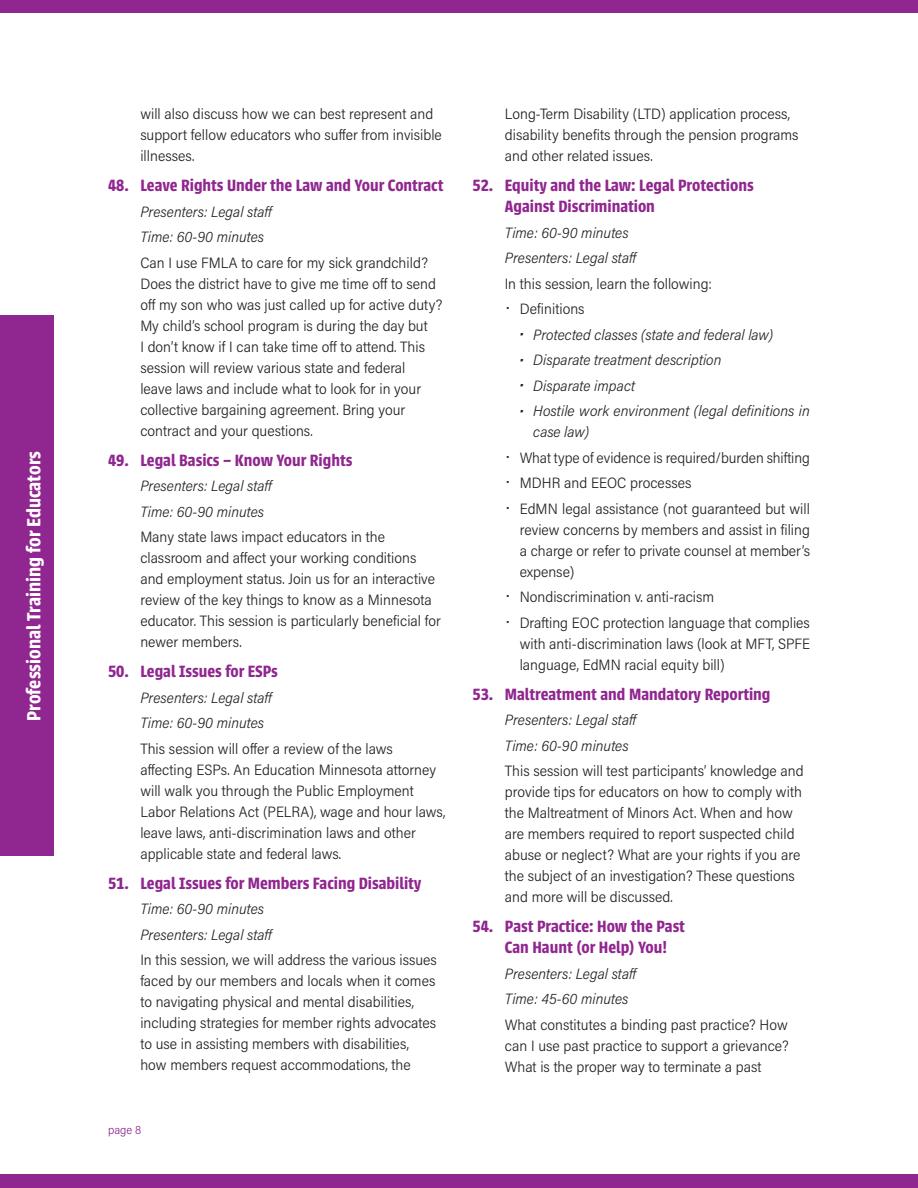
<style>
.page{position:relative;width:918px;height:1188px;background:#fff}
.page>*{position:absolute;margin:0;border:0;box-sizing:border-box;transform-origin:0 0}
.t1{font:600 21px "Urbana";color:#fff}
.t2{font:600 18px/21px "Urbana";color:#90268f}
._2C_Session_Text{font:300 15px/21px "Acumin Pro Semi Cond";color:#231f20}
._2C_Session_Details{font:italic 300 15px/21px "Acumin Pro Semi Cond";color:#231f20}
.t3{font:300 12px "Acumin Pro Semi Cond";color:#90268f}
</style>
<div class="page">
<div style="left:0;top:316px;width:54px;height:540px;background:#90268f"></div>
<div style="left:0;top:0;width:918px;height:14px;background:#90268f"></div>
<div style="left:0;top:1174px;width:918px;height:14px;background:#90268f"></div>
<h1 class="t1" style="left:22px;top:721px;width:271px;rotate:-90deg">Professional Training for Educators</h1>
<p class="_2C_Session_Text" style="left:140px;top:103px;width:303px">will also discuss how we can best represent and support fellow educators who suffer from invisible illnesses.</p>
<p class="t2" style="left:108px;top:175px;width:337px">48. Leave Rights Under the Law and Your Contract</p>
<p class="_2C_Session_Details" style="left:140px;top:200px;width:133px">Presenters: Legal staff</p>
<p class="_2C_Session_Details" style="left:140px;top:226px;width:125px">Time: 60-90 minutes</p>
<p class="_2C_Session_Text" style="left:140px;top:251px;width:304px">Can I use FMLA to care for my sick grandchild?<br>Does the district have to give me time off to send off my son who was just called up for active duty?<br>My child’s school program is during the day but<br>I don’t know if I can take time off to attend. This session will review various state and federal<br>leave laws and include what to look for in your collective bargaining agreement. Bring your contract and your questions.</p>
<p class="t2" style="left:108px;top:450px;width:246px">49. Legal Basics – Know Your Rights</p>
<p class="_2C_Session_Details" style="left:140px;top:475px;width:133px">Presenters: Legal staff</p>
<p class="_2C_Session_Details" style="left:140px;top:500px;width:125px">Time: 60-90 minutes</p>
<p class="_2C_Session_Text" style="left:140px;top:526px;width:302px">Many state laws impact educators in the classroom and affect your working conditions and employment status. Join us for an interactive review of the key things to know as a Minnesota educator. This session is particularly beneficial for newer members.</p>
<p class="t2" style="left:108px;top:661px;width:171px">50. Legal Issues for ESPs</p>
<p class="_2C_Session_Details" style="left:140px;top:686px;width:133px">Presenters: Legal staff</p>
<p class="_2C_Session_Details" style="left:140px;top:712px;width:125px">Time: 60-90 minutes</p>
<p class="_2C_Session_Text" style="left:140px;top:737px;width:306px">This session will offer a review of the laws affecting ESPs. An Education Minnesota attorney will walk you through the Public Employment Labor Relations Act (PELRA), wage and hour laws, leave laws, anti-discrimination laws and other applicable state and federal laws.</p>
<p class="t2" style="left:108px;top:873px;width:315px">51. Legal Issues for Members Facing Disability</p>
<p class="_2C_Session_Details" style="left:140px;top:898px;width:125px">Time: 60-90 minutes</p>
<p class="_2C_Session_Details" style="left:140px;top:923px;width:133px">Presenters: Legal staff</p>
<p class="_2C_Session_Text" style="left:140px;top:949px;width:298px">In this session, we will address the various issues faced by our members and locals when it comes to navigating physical and mental disabilities, including strategies for member rights advocates to use in assisting members with disabilities, how members request accommodations, the</p>
<p class="t3" style="left:108px;top:1122px;width:35px">page 8</p>
<p class="_2C_Session_Text" style="left:505px;top:103px;width:295px">Long-Term Disability (LTD) application process, disability benefits through the pension programs and other related issues.</p>
<p class="t2" style="left:505px;top:175px;width:250px;text-indent:-32px">52. Equity and the Law: Legal Protections<br>Against Discrimination</p>
<p class="_2C_Session_Details" style="left:505px;top:221px;width:125px">Time: 60-90 minutes</p>
<p class="_2C_Session_Details" style="left:505px;top:247px;width:133px">Presenters: Legal staff</p>
<p class="_2C_Session_Text" style="left:505px;top:272px;width:209px">In this session, learn the following:</p>
<p class="_2C_Session_Text" style="left:506px;top:298px;width:80px"><sup>•</sup> Definitions</p>
<p class="_2C_Session_Details" style="left:520px;top:323px;width:255px">• Protected classes (state and federal law)</p>
<p class="_2C_Session_Details" style="left:520px;top:349px;width:203px">• Disparate treatment description</p>
<p class="_2C_Session_Details" style="left:520px;top:374px;width:117px">• Disparate impact</p>
<p class="_2C_Session_Details" style="left:533px;top:400px;width:278px;text-indent:-14px">• Hostile work environment (legal definitions in case law)</p>
<p class="_2C_Session_Text" style="left:506px;top:446px;width:305px"><sup>•</sup> What type of evidence is required/burden shifting</p>
<p class="_2C_Session_Text" style="left:506px;top:472px;width:187px"><sup>•</sup> MDHR and EEOC processes</p>
<p class="_2C_Session_Text" style="left:520px;top:497px;width:292px;text-align:justify;text-indent:-14px"><sup>•</sup> EdMN legal assistance (not guaranteed but will review concerns by members and assist in filing a charge or refer to private counsel at member’s expense)</p>
<p class="_2C_Session_Text" style="left:506px;top:586px;width:210px"><sup>•</sup> Nondiscrimination v. anti-racism</p>
<p class="_2C_Session_Text" style="left:520px;top:611px;width:292px;text-align:justify;text-indent:-14px"><sup>•</sup> Drafting EOC protection language that complies with anti-discrimination laws (look at MFT, SPFE language, EdMN racial equity bill)</p>
<p class="t2" style="left:472px;top:684px;width:300px">53. Maltreatment and Mandatory Reporting</p>
<p class="_2C_Session_Details" style="left:505px;top:709px;width:133px">Presenters: Legal staff</p>
<p class="_2C_Session_Details" style="left:505px;top:734px;width:125px">Time: 60-90 minutes</p>
<p class="_2C_Session_Text" style="left:505px;top:760px;width:300px">This session will test participants’ knowledge and provide tips for educators on how to comply with the Maltreatment of Minors Act. When and how are members required to report suspected child abuse or neglect? What are your rights if you are the subject of an investigation? These questions and more will be discussed.</p>
<p class="t2" style="left:505px;top:916px;width:182px;text-indent:-32px">54. Past Practice: How the Past<br>Can Haunt (or Help) You!</p>
<p class="_2C_Session_Details" style="left:505px;top:962px;width:133px">Presenters: Legal staff</p>
<p class="_2C_Session_Details" style="left:505px;top:988px;width:125px">Time: 45-60 minutes</p>
<p class="_2C_Session_Text" style="left:505px;top:1013px;width:285px;text-align:justify">What constitutes a binding past practice? How can I use past practice to support a grievance?<br>What is the proper way to terminate a past</p>
</div>
